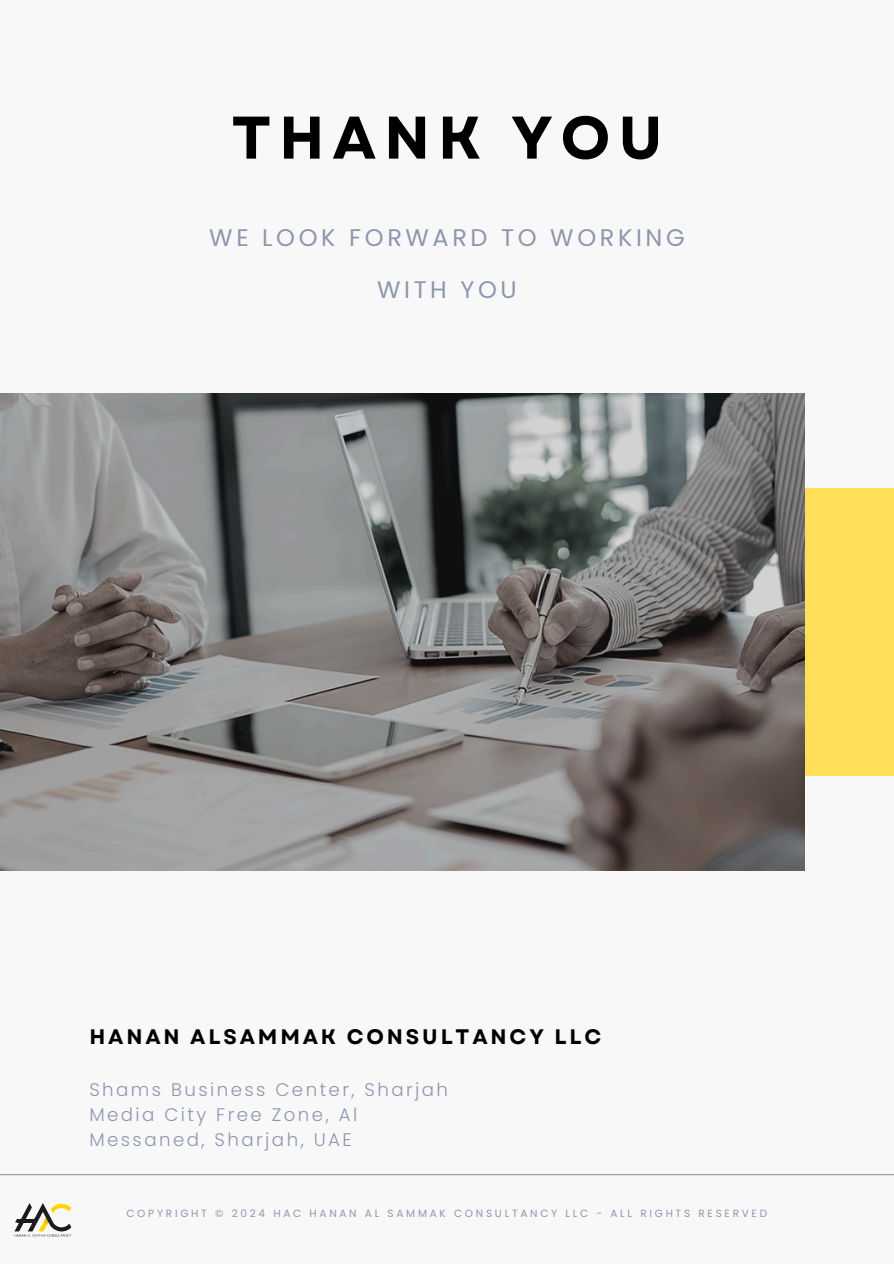
<style>
.page{position:relative;width:894px;height:1264px;background:#fff}
.page>*{position:absolute;margin:0;border:0;box-sizing:border-box;transform-origin:0 0}
.t1{font:700 60px "Garet";letter-spacing:.13em;color:#000}
.t2{font:24px/51.8px "Poppins";letter-spacing:.15em;color:#8d97ad;text-align:center}
.t3{font:700 21px "Garet";letter-spacing:.135em;color:#000}
.t4{font:300 18.15px/24.8px "Poppins";letter-spacing:.135em;color:#8d97ad}
.t5{font:10.5px "Poppins";letter-spacing:.26em;color:#8d97ad}
</style>
<div class="page">
<div style="left:0;top:0;width:893px;height:1263px;background:#f8f8f8"></div>
<div style="left:784px;top:488px;width:109px;height:287px;background:#ffde59"></div>
<img style="left:0;top:393px;width:803px;height:477px">
<hr style="left:0;top:1174px;width:893px;height:1px;background:#8d97ad">
<svg style="left:14px;top:1203px;width:57px;height:33px"></svg>
<h2 class="t1" style="left:231px;top:94px;width:432px">THANK YOU</h2>
<p class="t2" style="left:209px;top:212px;width:477px">WE LOOK FORWARD TO WORKING<br>WITH YOU</p>
<h3 class="t3" style="left:89px;top:1021px;width:513px">HANAN ALSAMMAK CONSULTANCY LLC</h3>
<h4 class="t4" style="left:89px;top:1077px;width:360px">Shams Business Center, Sharjah<br>Media City Free Zone, Al<br>Messaned, Sharjah, UAE</h4>
<p class="t5" style="left:126px;top:1206px;width:642px">COPYRIGHT © 2024 HAC HANAN AL SAMMAK CONSULTANCY LLC - ALL RIGHTS RESERVED</p>
</div>
